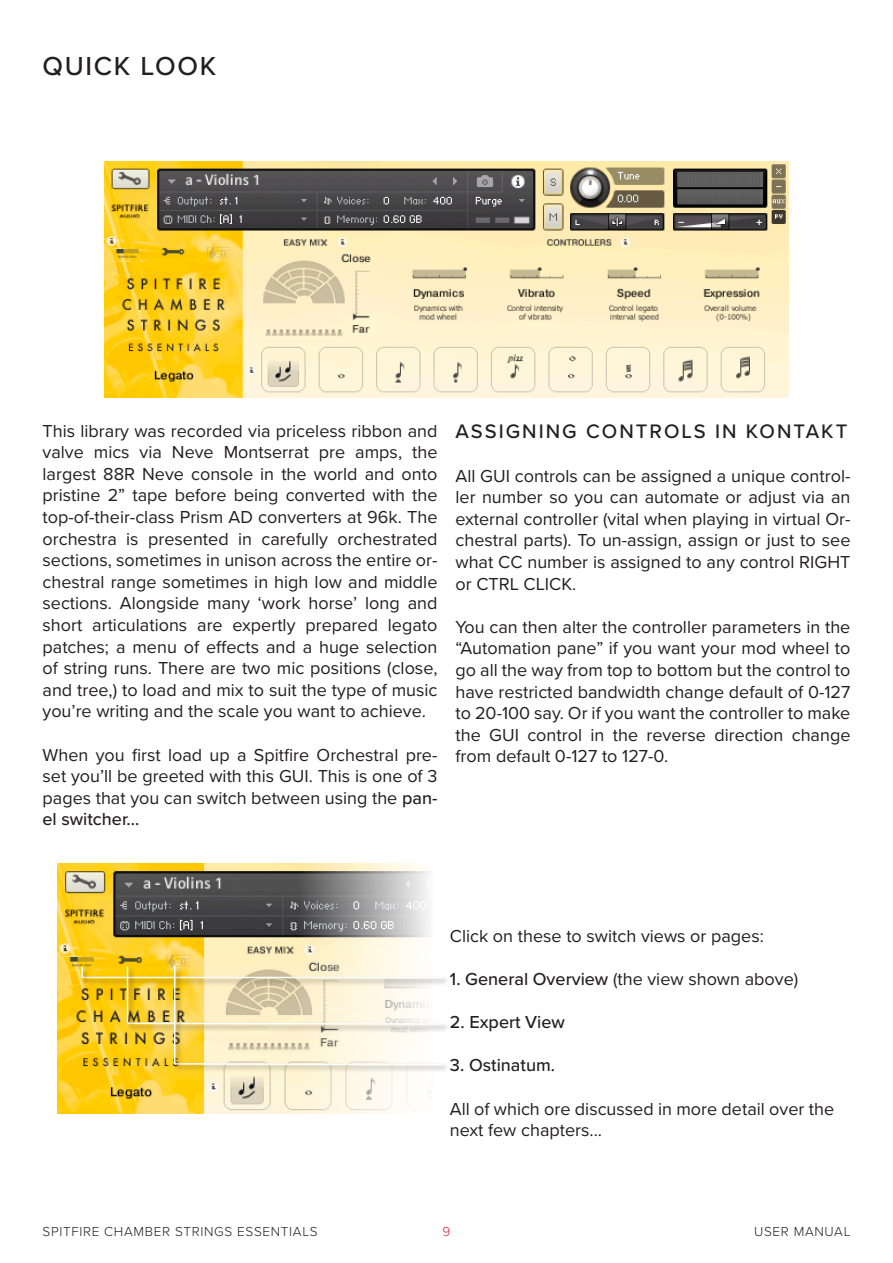
<style>
.page{position:relative;width:893px;height:1263px;background:#fff}
.page>*{position:absolute;margin:0;border:0;box-sizing:border-box;transform-origin:0 0}
.H2__Chapter_title{font:500 27px "Proxima Nova";letter-spacing:.06em;color:#231f20}
.t1{font:500 20.25px "Proxima Nova";letter-spacing:.1em;color:#231f20}
.t2{font:18px/21.6px "Proxima Nova";color:#231f20;text-align:justify}
.t3{font:500 18px "Proxima Nova";color:#231f20}
.t4{font:300 13.5px "Proxima Nova";letter-spacing:.05em;color:#231f20}
.t5{font:300 13.5px "Proxima Nova";color:#d1232a}
.s1{font-weight:500}
</style>
<div class="page">
<img style="left:105px;top:162px;width:683px;height:235px">
<img style="left:57px;top:863px;width:374px;height:251px">
<div style="left:81px;top:975px;width:368px;height:11px;background:#231f20;opacity:.5"></div>
<hr style="left:82px;top:977px;width:360px;height:1px;background:#fff">
<div style="left:126px;top:1021px;width:323px;height:11px;background:#231f20;opacity:.5"></div>
<svg style="left:136px;top:1022px;width:308px;height:3px"></svg>
<div style="left:174px;top:1061px;width:275px;height:12px;background:#231f20;opacity:.5"></div>
<svg style="left:183px;top:1062px;width:261px;height:4px"></svg>
<div style="left:80px;top:965px;width:10px;height:20px;background:#231f20;opacity:.5"></div>
<svg style="left:81px;top:966px;width:2px;height:11px"></svg>
<div style="left:125px;top:965px;width:11px;height:65px;background:#231f20;opacity:.5"></div>
<hr style="left:127px;top:966px;width:1px;height:56px;background:#fff">
<div style="left:172px;top:965px;width:11px;height:107px;background:#231f20;opacity:.5"></div>
<hr style="left:174px;top:966px;width:1px;height:98px;background:#fff">
<p class="H2__Chapter_title" style="left:43px;top:46px;width:175px">QUICK LOOK</p>
<p class="t2" style="left:43px;top:419px;width:396px">This library was recorded via priceless ribbon and valve mics via Neve Montserrat pre amps, the largest 88R Neve console in the world and onto pristine 2” tape before being converted with the top-of-their-class Prism AD converters at 96k. The orchestra is presented in carefully orchestrated sections, sometimes in unison across the entire or&shy;chestral range sometimes in high low and middle sections. Alongside many ‘work horse’ long and short articulations are expertly prepared legato patches; a menu of effects and a huge selection of string runs. There are two mic positions (close, and tree,) to load and mix to suit the type of music you’re writing and the scale you want to achieve.</p>
<p class="t2" style="left:43px;top:743px;width:396px">When you first load up a Spitfire Orchestral pre&shy;set you’ll be greeted with this GUI. This is one of 3 pages that you can switch between using the <span class="s1">pan&shy;el switcher...</span></p>
<p class="t1" style="left:455px;top:416px;width:393px">ASSIGNING CONTROLS IN KONTAKT</p>
<p class="t2" style="left:455px;top:464px;width:396px">All GUI controls can be assigned a unique control&shy;ler number so you can automate or adjust via an external controller (vital when playing in virtual Or&shy;chestral parts). To un-assign, assign or just to see what CC number is assigned to any control RIGHT or CTRL CLICK.</p>
<p class="t2" style="left:455px;top:615px;width:396px">You can then alter the controller parameters in the “Automation pane” if you want your mod wheel to go all the way from top to bottom but the control to have restricted bandwidth change default of 0-127 to 20-100 say. Or if you want the controller to make the GUI control in the reverse direction change from default 0-127 to 127-0.</p>
<p class="t2" style="left:450px;top:924px;width:315px">Click on these to switch views or pages:</p>
<p class="t2" style="left:450px;top:967px;width:350px"><span class="s1">1. General Overview</span> (the view shown above)</p>
<p class="t3" style="left:450px;top:1009px;width:117px">2. Expert View</p>
<p class="t3" style="left:450px;top:1052px;width:107px">3. Ostinatum.</p>
<p class="t2" style="left:450px;top:1097px;width:386px">All of which ore discussed in more detail over the next few chapters...</p>
<p class="t4" style="left:43px;top:1221px;width:277px">SPITFIRE CHAMBER STRINGS ESSENTIALS</p>
<p class="t5" style="left:443px;top:1221px;width:9px">9</p>
<p class="t4" style="left:754px;top:1221px;width:98px">USER MANUAL</p>
</div>
